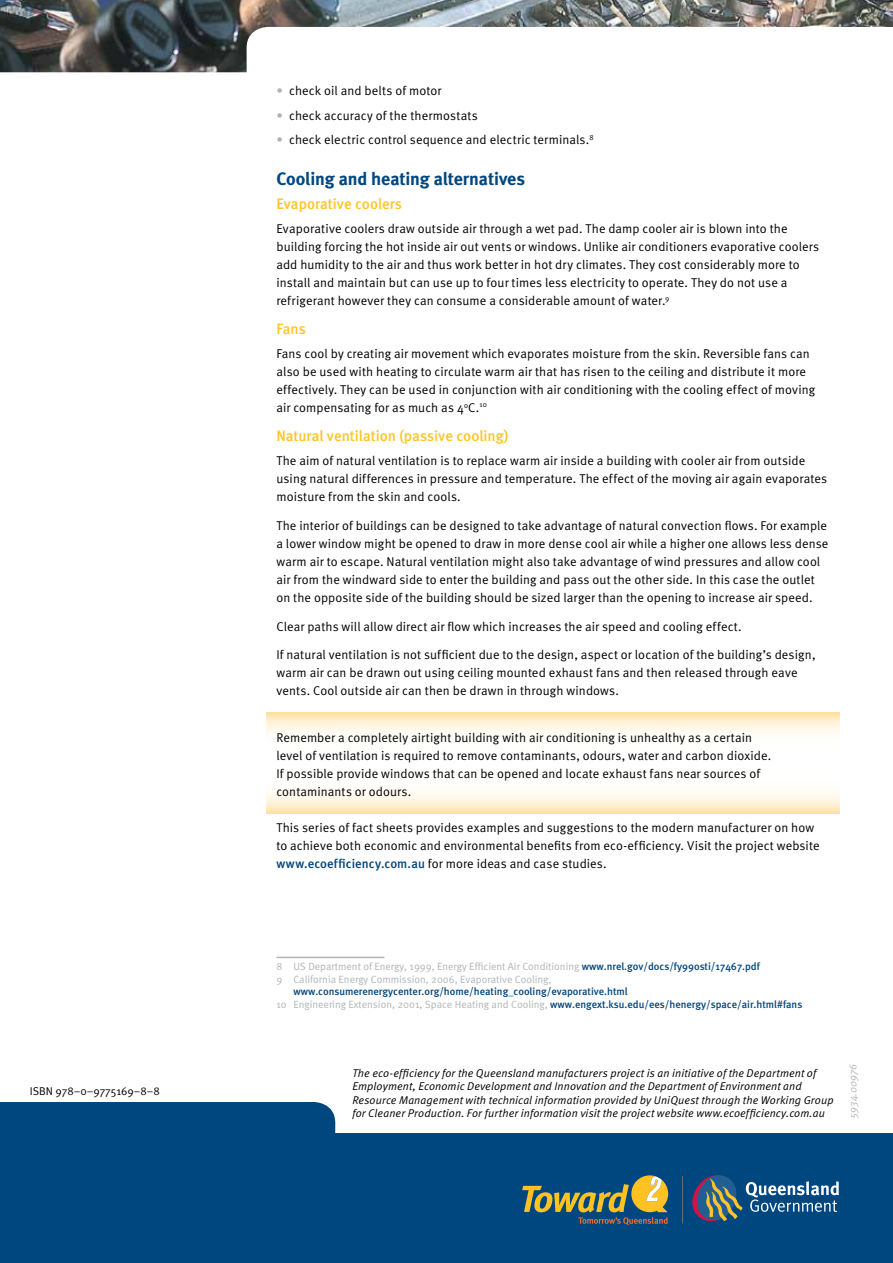
<style>
.page{position:relative;width:893px;height:1263px;background:#fff}
.page>*{position:absolute;margin:0;border:0;box-sizing:border-box;transform-origin:0 0}
.Subheads{font:700 18px "Meta";letter-spacing:-.01em;color:#004780}
.Sub-sub_heading{font:500 15px "Meta";color:#ffc425}
.Body_Text{font:12.75px/18px "Meta Normal";letter-spacing:.01em;color:#000}
.Bullet_points{font:12.75px "Meta Normal";letter-spacing:.01em;color:#000}
.Body_Text-2{font:italic 11.25px/13.5px "Meta Normal";letter-spacing:.01em;color:#000}
.Job_no{font:11.25px "Meta Normal";color:#000}
.Footnote_LHP{font:10.5px "Meta Normal";color:#b1b4b6}
.Footnote_LHP-2{font:500 10.5px/12.6px "Meta";color:#00447c}
.t1{font:italic 10.5px "Meta Normal";color:#b1b4b6}
.Body_Text-3{font:7.5px "Meta Normal";color:#000}
.s1{color:#b1b4b6}
.s2{font-family:"Meta";font-weight:500;color:#00447c}
.s3{font-family:"Meta Normal";font-weight:400;color:#b1b4b6}
</style>
<div class="page">
<img style="left:0;top:0;width:893px;height:72px">
<svg style="left:0;top:1102px;width:893px;height:161px;background:#226091"></svg>
<svg style="left:522px;top:1175px;width:146px;height:50px;background:#5b7163"></svg>
<svg style="left:690px;top:1172px;width:149px;height:52px;background:#336389"></svg>
<hr style="left:682px;top:1176px;width:1px;height:47px;background:#6d6e71">
<svg style="left:266px;top:713px;width:573px;height:100px"></svg>
<hr style="left:276px;top:957px;width:108px;height:1px;background:#b1b4b6">
<p class="Job_no" style="left:30px;top:1085px;width:132px">ISBN 978–0–9775169–8–8</p>
<p class="Bullet_points" style="left:276px;top:83px;width:166px"><span class="s1">•</span> check oil and belts of motor</p>
<p class="Bullet_points" style="left:276px;top:108px;width:203px"><span class="s1">•</span> check accuracy of the thermostats</p>
<p class="Bullet_points" style="left:276px;top:132px;width:319px"><span class="s1">•</span> check electric control sequence and electric terminals.<sup>8</sup></p>
<p class="Subheads" style="left:276px;top:168px;width:250px">Cooling and heating alternatives</p>
<p class="Sub-sub_heading" style="left:276px;top:195px;width:127px">Evaporative coolers</p>
<p class="Body_Text" style="left:276px;top:220px;width:544px">Evaporative coolers draw outside air through a wet pad. The damp cooler air is blown into the building forcing the hot inside air out vents or windows. Unlike air conditioners evaporative coolers add humidity to the air and thus work better in hot dry climates. They cost considerably more to install and maintain but can use up to four times less electricity to operate. They do not use a refrigerant however they can consume a considerable amount of water.<sup>9</sup></p>
<p class="Sub-sub_heading" style="left:276px;top:320px;width:31px">Fans</p>
<p class="Body_Text" style="left:276px;top:345px;width:540px">Fans cool by creating air movement which evaporates moisture from the skin. Reversible fans can also be used with heating to circulate warm air that has risen to the ceiling and distribute it more effectively. They can be used in conjunction with air conditioning with the cooling effect of moving air compensating for as much as 4<sup>o</sup>C.</p>
<p class="Body_Text-3" style="left:480px;top:400px;width:9px">10</p>
<p class="Sub-sub_heading" style="left:276px;top:427px;width:233px">Natural ventilation (passive cooling)</p>
<p class="Body_Text" style="left:276px;top:452px;width:552px">The aim of natural ventilation is to replace warm air inside a building with cooler air from outside using natural differences in pressure and temperature. The effect of the moving air again evaporates moisture from the skin and cools.</p>
<p class="Body_Text" style="left:276px;top:516px;width:553px">The interior of buildings can be designed to take advantage of natural convection flows. For example a lower window might be opened to draw in more dense cool air while a higher one allows less dense warm air to escape. Natural ventilation might also take advantage of wind pressures and allow cool air from the windward side to enter the building and pass out the other side. In this case the outlet on the opposite side of the building should be sized larger than the opening to increase air speed.</p>
<p class="Body_Text" style="left:276px;top:617px;width:467px">Clear paths will allow direct air flow which increases the air speed and cooling effect.</p>
<p class="Body_Text" style="left:276px;top:646px;width:541px">If natural ventilation is not sufficient due to the design, aspect or location of the building’s design, warm air can be drawn out using ceiling mounted exhaust fans and then released through eave vents. Cool outside air can then be drawn in through windows.</p>
<p class="Body_Text" style="left:276px;top:728px;width:496px">Remember a completely airtight building with air conditioning is unhealthy as a certain level of ventilation is required to remove contaminants, odours, water and carbon dioxide.<br>If possible provide windows that can be opened and locate exhaust fans near sources of contaminants or odours.</p>
<p class="Body_Text" style="left:276px;top:818px;width:545px">This series of fact sheets provides examples and suggestions to the modern manufacturer on how to achieve both economic and environmental benefits from eco-efficiency. Visit the project website <span class="s2">www.ecoefficiency.com.au</span> for more ideas and case studies.</p>
<p class="Footnote_LHP" style="left:276px;top:960px;width:485px">8 US Department of Energy, 1999, Energy Efficient Air Conditioning <span class="s2">www.nrel.gov/docs/fy99osti/17467.pdf</span></p>
<p class="Footnote_LHP-2" style="left:293px;top:972px;width:336px;text-indent:-17px"><span class="s3">9 California Energy Commission, 2006, Evaporative Cooling, </span>www.consumerenergycenter.org/home/heating_cooling/evaporative.html</p>
<p class="Footnote_LHP" style="left:276px;top:998px;width:527px">10 Engineering Extension, 2001, Space Heating and Cooling, <span class="s2">www.engext.ksu.edu/ees/henergy/space/air.html#fans</span></p>
<p class="Body_Text-2" style="left:352px;top:1066px;width:483px">The eco-efficiency for the Queensland manufacturers project is an initiative of the Department of Employment, Economic Development and Innovation and the Department of Environment and Resource Management with technical information provided by UniQuest through the Working Group for Cleaner Production. For further information visit the project website www.ecoefficiency.com.au</p>
<p class="t1" style="left:847px;top:1118px;width:56px;rotate:-90deg">5934.00976</p>
</div>
